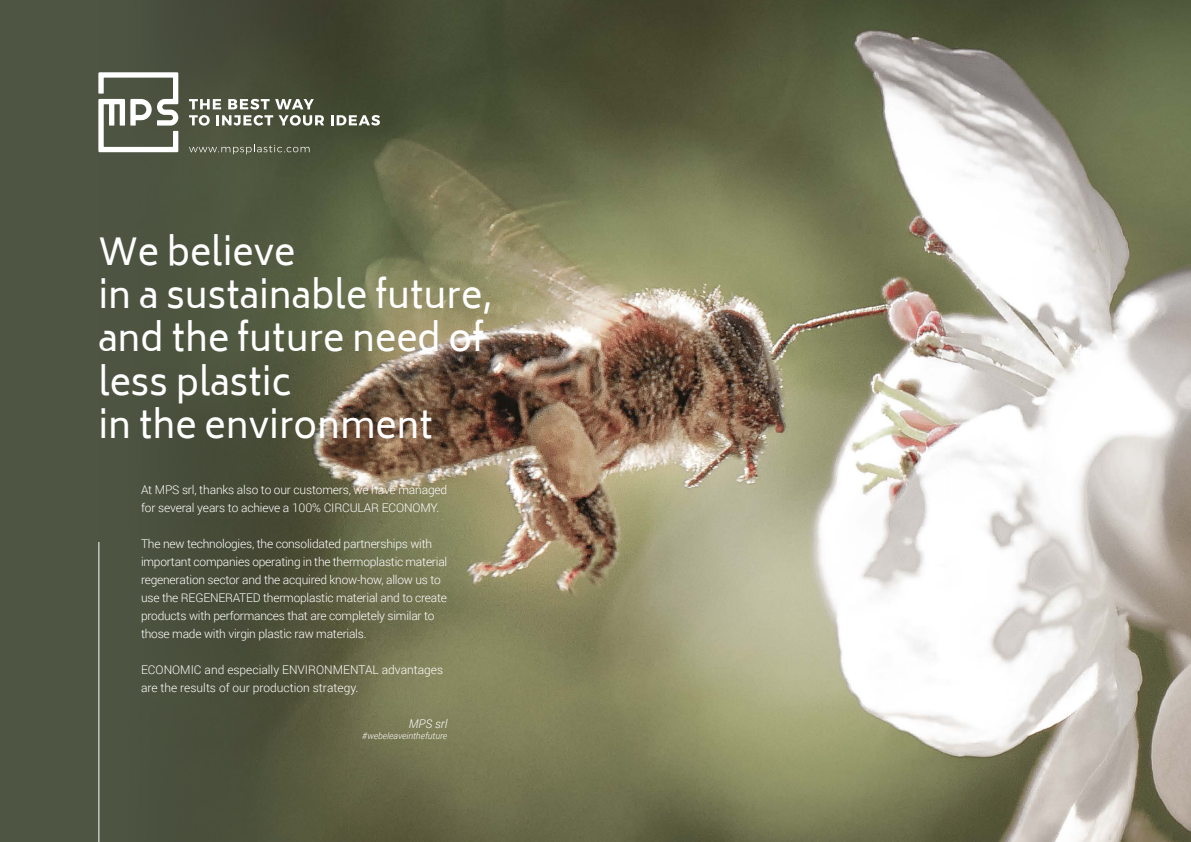
<style>
.page{position:relative;width:1191px;height:842px;background:#4e5643}
.page>*{position:absolute;margin:0;border:0;box-sizing:border-box;transform-origin:0 0}
.t1{font:36px/43.2px "Biryani";color:#fff}
.t2{font:300 12px/18px "Roboto";letter-spacing:-.02em;color:#fff}
.t3{font:300 12px/18px "Roboto";color:#fff}
.t4{font:italic 300 12px "Roboto";color:#fff}
.t5{font:italic 300 9px "Roboto";color:#fff}
</style>
<div class="page">
<img style="left:98px;top:0;width:1093px;height:842px">
<hr style="left:99px;top:542px;width:1px;height:300px;background:#fff">
<svg style="left:98px;top:72px;width:80px;height:80px"></svg>
<svg style="left:189px;top:99px;width:135px;height:27px"></svg>
<svg style="left:331px;top:115px;width:49px;height:11px"></svg>
<svg style="left:189px;top:145px;width:120px;height:9px"></svg>
<h1 class="t1" style="left:98px;top:231px;width:395px">We believe<br>in a sustainable future, and the future need of less plastic<br>in the environment</h1>
<p class="t2" style="left:141px;top:480px;width:308px">At MPS srl, thanks also to our customers, we have managed for several years to achieve a 100% CIRCULAR ECONOMY.</p>
<p class="t2" style="left:141px;top:534px;width:308px">The new technologies, the consolidated partnerships with important companies operating in the thermoplastic material regeneration sector and the acquired know-how, allow us to use the REGENERATED thermoplastic material and to create products with performances that are completely similar to those made with virgin plastic raw materials.</p>
<p class="t3" style="left:141px;top:660px;width:304px">ECONOMIC and especially ENVIRONMENTAL advantages are the results of our production strategy.</p>
<p class="t4" style="left:409px;top:715px;width:40px">MPS srl</p>
<p class="t5" style="left:362px;top:729px;width:87px">#webeleaveinthefuture</p>
</div>
